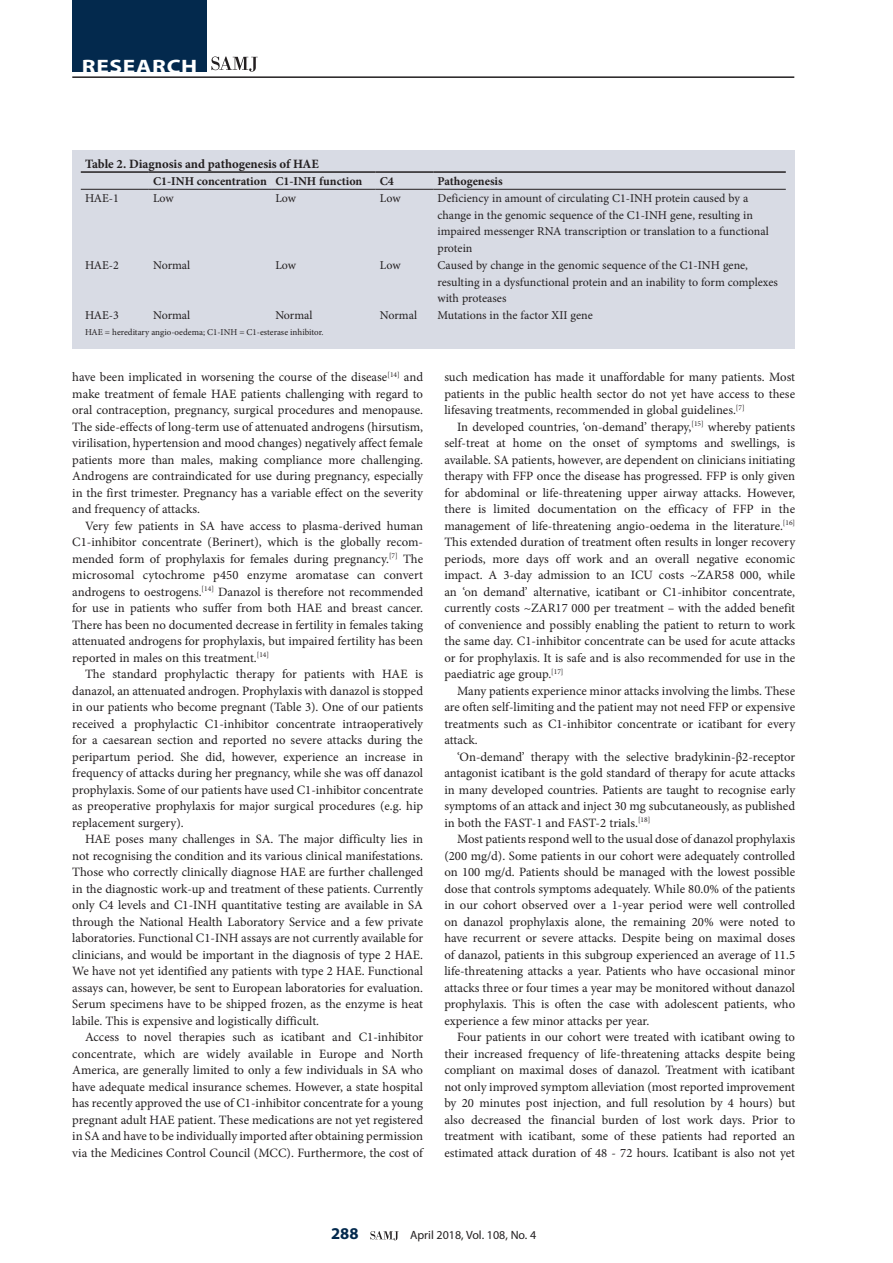
<style>
.page{position:relative;width:893px;height:1263px;background:#fff}
.page>*{position:absolute;margin:0;border:0;box-sizing:border-box;transform-origin:0 0}
.t1{font:700 19.5px "Myriad Pro";letter-spacing:.03em;color:#fff;scale:1.2 1}
.t2{font:700 16.5px "Myriad Pro";color:#03294d}
.BODY_TEXT_INDENT{font:12.75px/16.5px "Minion Pro";color:#231f20;text-align:justify}
.TABLE_HEAD{font:700 12.75px "Minion Pro";color:#231f20}
.TABLE_COPY{font:12px/16.5px "Minion Pro";color:#231f20}
.TABLE_FIELD_NAME{font:700 12px "Minion Pro";color:#231f20}
.t3{font:12px "Myriad Pro";color:#231f20}
.TABLE_FOOTNOTE{font:9px "Minion Pro";color:#231f20}
</style>
<div class="page">
<svg style="left:370px;top:1231px;width:29px;height:9px"></svg>
<hr style="left:72px;top:76px;width:722px;height:2px;background:#231f20">
<div style="left:72px;top:0;width:135px;height:72px;background:#03294d"></div>
<svg style="left:211px;top:57px;width:47px;height:15px"></svg>
<div style="left:72px;top:150px;width:722px;height:198px;background:#d8dbe4"></div>
<hr style="left:81px;top:171px;width:68px;height:2px;background:#231f20">
<hr style="left:149px;top:171px;width:122px;height:2px;background:#231f20">
<hr style="left:271px;top:171px;width:105px;height:2px;background:#231f20">
<hr style="left:376px;top:171px;width:57px;height:2px;background:#231f20">
<hr style="left:433px;top:171px;width:353px;height:2px;background:#231f20">
<hr style="left:81px;top:189px;width:68px;height:1px;background:#231f20">
<hr style="left:149px;top:189px;width:122px;height:1px;background:#231f20">
<hr style="left:271px;top:189px;width:105px;height:1px;background:#231f20">
<hr style="left:376px;top:189px;width:57px;height:1px;background:#231f20">
<hr style="left:433px;top:189px;width:353px;height:1px;background:#231f20">
<h1 class="t1" style="left:82px;top:54px;width:98px">RESEARCH</h1>
<p class="TABLE_HEAD" style="left:85px;top:155px;width:235px">Table 2. Diagnosis and pathogenesis of HAE</p>
<p class="TABLE_FIELD_NAME" style="left:153px;top:173px;width:115px">C1-INH concentration</p>
<p class="TABLE_FIELD_NAME" style="left:275px;top:173px;width:89px">C1-INH function</p>
<p class="TABLE_FIELD_NAME" style="left:380px;top:173px;width:16px">C4</p>
<p class="TABLE_FIELD_NAME" style="left:438px;top:173px;width:67px">Pathogenesis</p>
<p class="TABLE_COPY" style="left:85px;top:190px;width:35px">HAE-1</p>
<p class="TABLE_COPY" style="left:153px;top:190px;width:22px">Low</p>
<p class="TABLE_COPY" style="left:275px;top:190px;width:22px">Low</p>
<p class="TABLE_COPY" style="left:380px;top:190px;width:22px">Low</p>
<p class="TABLE_COPY" style="left:438px;top:190px;width:333px">Deficiency in amount of circulating C1-INH protein caused by a change in the genomic sequence of the C1-INH gene, resulting in impaired messenger RNA transcription or translation to a functional protein</p>
<p class="TABLE_COPY" style="left:85px;top:257px;width:35px">HAE-2</p>
<p class="TABLE_COPY" style="left:153px;top:257px;width:39px">Normal</p>
<p class="TABLE_COPY" style="left:275px;top:257px;width:22px">Low</p>
<p class="TABLE_COPY" style="left:380px;top:257px;width:22px">Low</p>
<p class="TABLE_COPY" style="left:438px;top:257px;width:342px">Caused by change in the genomic sequence of the C1-INH gene, resulting in a dysfunctional protein and an inability to form complexes with proteases</p>
<p class="TABLE_COPY" style="left:85px;top:307px;width:35px">HAE-3</p>
<p class="TABLE_COPY" style="left:153px;top:307px;width:39px">Normal</p>
<p class="TABLE_COPY" style="left:275px;top:307px;width:39px">Normal</p>
<p class="TABLE_COPY" style="left:380px;top:307px;width:39px">Normal</p>
<p class="TABLE_COPY" style="left:438px;top:307px;width:157px">Mutations in the factor XII gene</p>
<p class="TABLE_FOOTNOTE" style="left:85px;top:326px;width:240px">HAE = hereditary angio-oedema; C1-INH = C1-esterase inhibitor.</p>
<p class="BODY_TEXT_INDENT" style="left:72px;top:369px;width:352px">have been implicated in worsening the course of the disease<sup>[14]</sup> and make treatment of female HAE patients challenging with regard to oral contraception, pregnancy, surgical procedures and menopause.<br>The side-effects of long-term use of attenuated androgens (hirsutism, virilisation, hypertension and mood changes) negatively affect female patients more than males, making compliance more challenging.<br>Androgens are contraindicated for use during pregnancy, especially in the first trimester. Pregnancy has a variable effect on the severity and frequency of attacks.</p>
<p class="BODY_TEXT_INDENT" style="left:72px;top:517px;width:352px;text-indent:13px">Very few patients in SA have access to plasma-derived human C1-inhibitor concentrate (Berinert), which is the globally recom&shy;mended form of prophylaxis for females during pregnancy.<sup>[7]</sup> The microsomal cytochrome p450 enzyme aromatase can convert androgens to oestrogens.<sup>[14]</sup> Danazol is therefore not recommended for use in patients who suffer from both HAE and breast cancer.<br>There has been no documented decrease in fertility in females taking attenuated androgens for prophylaxis, but impaired fertility has been reported in males on this treatment.<sup>[14]</sup></p>
<p class="BODY_TEXT_INDENT" style="left:72px;top:666px;width:352px;text-indent:13px">The standard prophylactic therapy for patients with HAE is danazol, an attenuated androgen. Prophylaxis with danazol is stopped in our patients who become pregnant (Table 3). One of our patients received a prophylactic C1-inhibitor concentrate intraoperatively for a caesarean section and reported no severe attacks during the peripartum period. She did, however, experience an increase in frequency of attacks during her pregnancy, while she was off danazol prophylaxis. Some of our patients have used C1-inhibitor concentrate as preoperative prophylaxis for major surgical procedures (e.g. hip replacement surgery).</p>
<p class="BODY_TEXT_INDENT" style="left:72px;top:831px;width:352px;text-indent:13px">HAE poses many challenges in SA. The major difficulty lies in not recognising the condition and its various clinical manifestations.<br>Those who correctly clinically diagnose HAE are further challenged in the diagnostic work-up and treatment of these patients. Currently only C4 levels and C1-INH quantitative testing are available in SA through the National Health Laboratory Service and a few private laboratories. Functional C1-INH assays are not currently available for clinicians, and would be important in the diagnosis of type 2 HAE.<br>We have not yet identified any patients with type 2 HAE. Functional assays can, however, be sent to European laboratories for evaluation.<br>Serum specimens have to be shipped frozen, as the enzyme is heat labile. This is expensive and logistically difficult.</p>
<p class="BODY_TEXT_INDENT" style="left:72px;top:1029px;width:352px;text-indent:13px">Access to novel therapies such as icatibant and C1-inhibitor concentrate, which are widely available in Europe and North America, are generally limited to only a few individuals in SA who have adequate medical insurance schemes. However, a state hospital has recently approved the use of C1-inhibitor concentrate for a young pregnant adult HAE patient. These medications are not yet registered in SA and have to be individually imported after obtaining permission via the Medicines Control Council (MCC). Furthermore, the cost of</p>
<p class="BODY_TEXT_INDENT" style="left:444px;top:369px;width:352px">such medication has made it unaffordable for many patients. Most patients in the public health sector do not yet have access to these lifesaving treatments, recommended in global guidelines.<sup>[7]</sup></p>
<p class="BODY_TEXT_INDENT" style="left:444px;top:418px;width:352px;text-indent:13px">In developed countries, ‘on-demand’ therapy,<sup>[15]</sup> whereby patients self-treat at home on the onset of symptoms and swellings, is available. SA patients, however, are dependent on clinicians initiating therapy with FFP once the disease has progressed. FFP is only given for abdominal or life-threatening upper airway attacks. However, there is limited documentation on the efficacy of FFP in the management of life-threatening angio-oedema in the literature.<sup>[16] </sup>This extended duration of treatment often results in longer recovery periods, more days off work and an overall negative economic impact. A 3-day admission to an ICU costs ~ZAR58 000, while an ‘on demand’ alternative, icatibant or C1-inhibitor concentrate, currently costs ~ZAR17 000 per treatment – with the added benefit of convenience and possibly enabling the patient to return to work the same day. C1-inhibitor concentrate can be used for acute attacks or for prophylaxis. It is safe and is also recommended for use in the paediatric age group.<sup>[17]</sup></p>
<p class="BODY_TEXT_INDENT" style="left:444px;top:682px;width:352px;text-indent:13px">Many patients experience minor attacks involving the limbs. These are often self-limiting and the patient may not need FFP or expensive treatments such as C1-inhibitor concentrate or icatibant for every attack.</p>
<p class="BODY_TEXT_INDENT" style="left:444px;top:748px;width:352px;text-indent:13px">‘On-demand’ therapy with the selective bradykinin-β2-receptor antagonist icatibant is the gold standard of therapy for acute attacks in many developed countries. Patients are taught to recognise early symptoms of an attack and inject 30 mg subcutaneously, as published in both the FAST-1 and FAST-2 trials.<sup>[18]</sup></p>
<p class="BODY_TEXT_INDENT" style="left:444px;top:831px;width:352px;text-indent:13px">Most patients respond well to the usual dose of danazol prophylaxis (200 mg/d). Some patients in our cohort were adequately controlled on 100 mg/d. Patients should be managed with the lowest possible dose that controls symptoms adequately. While 80.0% of the patients in our cohort observed over a 1-year period were well controlled on danazol prophylaxis alone, the remaining 20% were noted to have recurrent or severe attacks. Despite being on maximal doses of danazol, patients in this subgroup experienced an average of 11.5 life-threatening attacks a year. Patients who have occasional minor attacks three or four times a year may be monitored without danazol prophylaxis. This is often the case with adolescent patients, who experience a few minor attacks per year.</p>
<p class="BODY_TEXT_INDENT" style="left:444px;top:1029px;width:352px;text-indent:13px">Four patients in our cohort were treated with icatibant owing to their increased frequency of life-threatening attacks despite being compliant on maximal doses of danazol. Treatment with icatibant not only improved symptom alleviation (most reported improvement by 20 minutes post injection, and full resolution by 4 hours) but also decreased the financial burden of lost work days. Prior to treatment with icatibant, some of these patients had reported an estimated attack duration of 48 - 72 hours. Icatibant is also not yet</p>
<p class="t2" style="left:331px;top:1223px;width:29px">288</p>
<p class="t3" style="left:410px;top:1228px;width:128px">April 2018, Vol. 108, No. 4</p>
</div>
